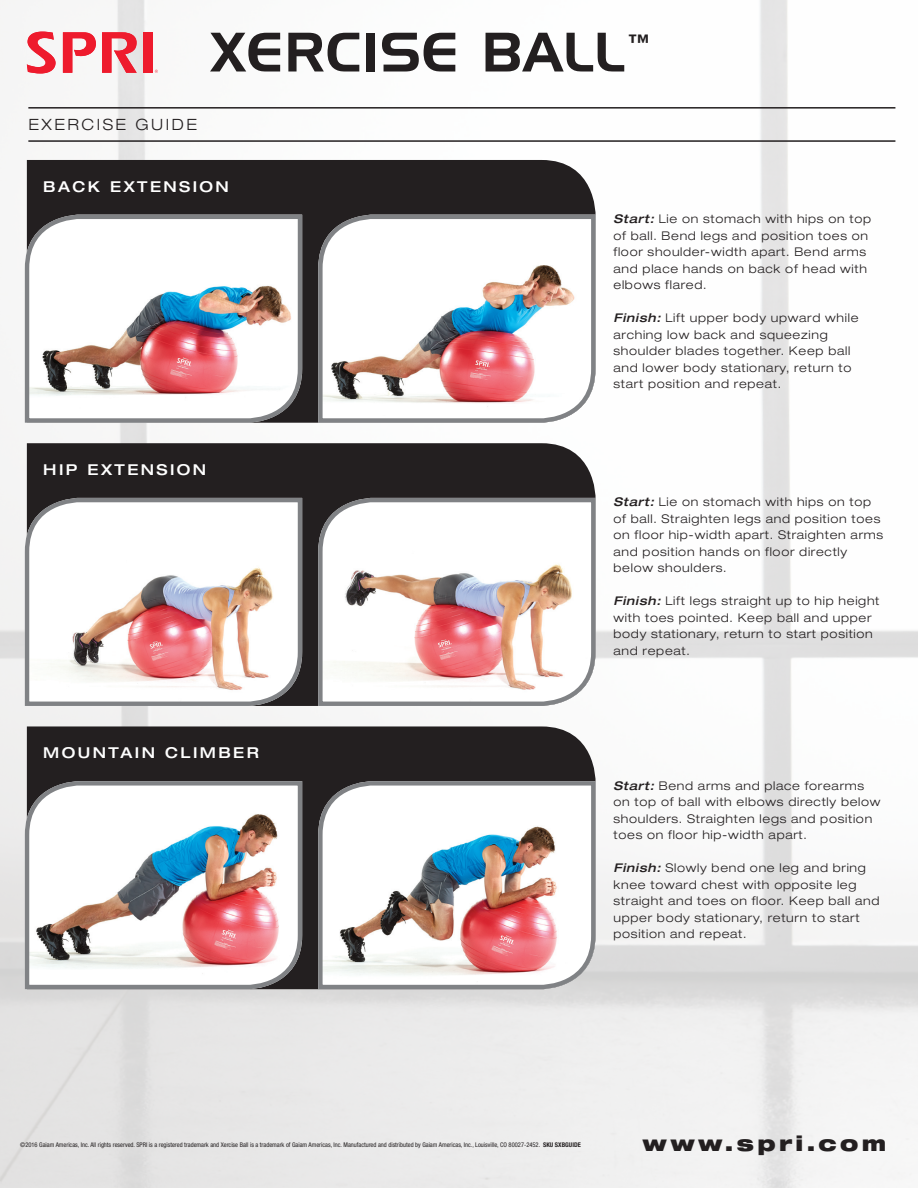
<style>
.page{position:relative;width:918px;height:1188px;background:#fff}
.page>*{position:absolute;margin:0;border:0;box-sizing:border-box;transform-origin:0 0}
.t1{font:54px "Handel Gothic BT";letter-spacing:.02em;color:#231f20}
.t2{font:900 expanded 21px "Helvetica Neue";letter-spacing:.16em;color:#231f20}
.t3{font:300 expanded 15.6px "Helvetica Neue";letter-spacing:.16em;color:#231f20}
.t4{font:500 expanded 15px "Helvetica Neue LT Std";letter-spacing:.16em;color:#fff}
.t5{font:300 expanded 12px/16.5px "Helvetica Neue LT Std";letter-spacing:.06em;color:#231f20}
.t6{font:condensed 6.45px "Helvetica Neue LT Std";color:#231f20}
.s1{font-weight:500;font-style:italic}
.s2{font-weight:700}
</style>
<div class="page">
<img style="left:0;top:0;width:918px;height:1188px">
<div style="left:27px;top:160px;width:569px;height:263px;background:#231f20"></div>
<svg style="left:23px;top:212px;width:281px;height:213px"></svg>
<svg style="left:27px;top:32px;width:29px;height:41px"></svg>
<svg style="left:63px;top:32px;width:33px;height:41px"></svg>
<svg style="left:102px;top:32px;width:35px;height:41px"></svg>
<div style="left:144px;top:32px;width:9px;height:41px;background:#ee1b2d"></div>
<hr style="left:28px;top:140px;width:867px;height:2px;background:#231f20">
<hr style="left:28px;top:107px;width:867px;height:2px;background:#231f20">
<div style="left:27px;top:443px;width:569px;height:263px;background:#231f20"></div>
<svg style="left:23px;top:496px;width:281px;height:212px"></svg>
<svg style="left:316px;top:212px;width:282px;height:213px"></svg>
<svg style="left:316px;top:496px;width:282px;height:212px"></svg>
<div style="left:27px;top:726px;width:569px;height:263px;background:#231f20"></div>
<img style="left:23px;top:779px;width:281px;height:212px">
<img style="left:316px;top:779px;width:282px;height:212px">
<h1 class="t1" style="left:211px;top:19px;width:443px">XERCISE BALL<sup>™</sup></h1>
<h3 class="t3" style="left:28px;top:115px;width:170px">EXERCISE GUIDE</h3>
<p class="t4" style="left:43px;top:177px;width:187px">BACK EXTENSION</p>
<p class="t4" style="left:43px;top:460px;width:164px">HIP EXTENSION</p>
<p class="t4" style="left:43px;top:743px;width:217px">MOUNTAIN CLIMBER</p>
<p class="t5" style="left:614px;top:211px;width:259px"><span class="s1">Start:</span> Lie on stomach with hips on top of ball. Bend legs and position toes on floor shoulder-width apart. Bend arms and place hands on back of head with elbows flared.</p>
<p class="t5" style="left:614px;top:310px;width:246px"><span class="s1">Finish:</span> Lift upper body upward while arching low back and squeezing shoulder blades together. Keep ball and lower body stationary, return to start position and repeat.</p>
<p class="t5" style="left:614px;top:494px;width:271px"><span class="s1">Start:</span> Lie on stomach with hips on top of ball. Straighten legs and position toes on floor hip-width apart. Straighten arms and position hands on floor directly below shoulders.</p>
<p class="t5" style="left:614px;top:593px;width:268px"><span class="s1">Finish:</span> Lift legs straight up to hip height with toes pointed. Keep ball and upper body stationary, return to start position and repeat.</p>
<p class="t5" style="left:614px;top:777px;width:269px"><span class="s1">Start:</span> Bend arms and place forearms on top of ball with elbows directly below shoulders. Straighten legs and position toes on floor hip-width apart.</p>
<p class="t5" style="left:614px;top:860px;width:267px"><span class="s1">Finish:</span> Slowly bend one leg and bring knee toward chest with opposite leg straight and toes on floor. Keep ball and upper body stationary, return to start position and repeat.</p>
<p class="t6" style="left:20px;top:1141px;width:562px">©2016 Gaiam Americas, Inc. All rights reserved. SPRI is a registered trademark and Xercise Ball is a trademark of Gaiam Americas, Inc. Manufactured and distributed by Gaiam Americas, Inc., Louisville, CO 80027-2452. <span class="s2">SKU SXBGUIDE</span></p>
<h2 class="t2" style="left:643px;top:1130px;width:245px">www.spri.com</h2>
</div>
